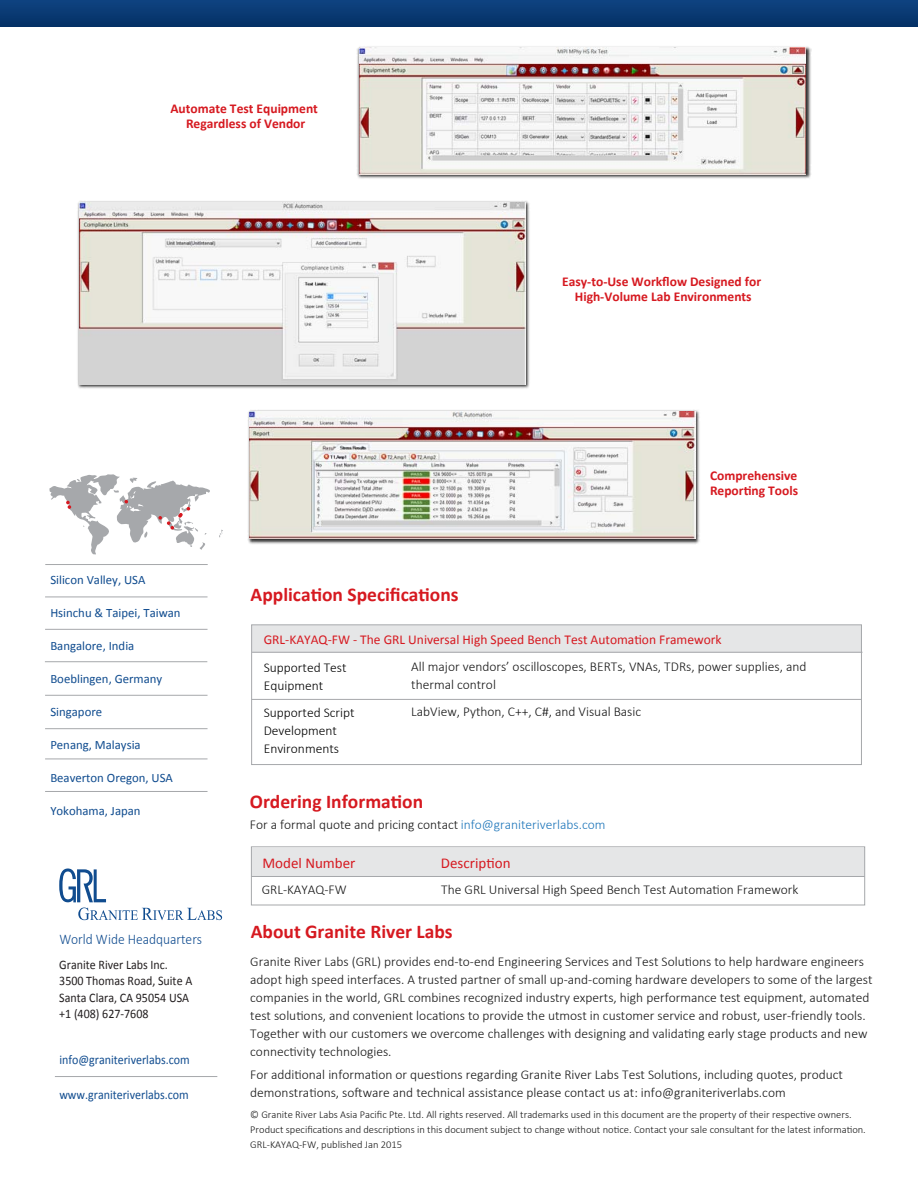
<style>
.page{position:relative;width:918px;height:1188px;background:#fff}
.page>*{position:absolute;margin:0;border:0;box-sizing:border-box;transform-origin:0 0}
.t1{font:700 19.5px "Calibri";color:#d61920}
.t2{font:15px "Calibri";color:#d61920}
.t3{font:300 14.7px "Calibri";color:#104c8f;scale:.92 1}
.t4{font:300 13.5px/18px "Calibri";color:#161616}
.t5{font:700 13.5px/15px "Calibri";color:#d61920;text-align:center}
.t6{font:13.5px "Calibri";color:#d61920}
.t7{font:300 13.5px/18px "Calibri";color:#000}
.t8{font:13.05px/16.5px "Calibri";color:#221e1f;scale:.92 1}
.t9{font:13.05px "Calibri";color:#104c8f;scale:.92 1}
.t10{font:12.75px "Calibri";color:#104c8f}
.t11{font:300 10.5px/15px "Calibri";color:#161616}
.s1{color:#231f20}
.s2{color:#1e76ba}
</style>
<div class="page">
<div style="left:252px;top:625px;width:610px;height:27px;background:#e5e6e7"></div>
<div style="left:0;top:0;width:918px;height:27px;background:linear-gradient(to right,#093a73,#093a73)"></div>
<div style="left:251px;top:624px;width:611px;height:141px;border:1px solid #a6a8ab"></div>
<hr style="left:252px;top:652px;width:611px;height:1px;background:#a6a8ab">
<hr style="left:252px;top:699px;width:609px;height:1px;background:#a6a8ab">
<div style="left:251px;top:848px;width:614px;height:28px;background:#e5e6e7"></div>
<div style="left:251px;top:846px;width:614px;height:59px;border:1px solid #a6a8ab"></div>
<hr style="left:251px;top:876px;width:614px;height:1px;background:#a6a8ab">
<svg style="left:219px;top:529px;width:4px;height:8px"></svg>
<svg style="left:49px;top:474px;width:161px;height:80px"></svg>
<hr style="left:45px;top:564px;width:163px;height:1px;background:#a6a8ab">
<hr style="left:45px;top:597px;width:163px;height:1px;background:#a6a8ab">
<hr style="left:45px;top:629px;width:163px;height:1px;background:#a6a8ab">
<hr style="left:45px;top:661px;width:162px;height:1px;background:#a6a8ab">
<hr style="left:45px;top:695px;width:163px;height:1px;background:#a6a8ab">
<hr style="left:45px;top:728px;width:163px;height:1px;background:#a6a8ab">
<hr style="left:45px;top:759px;width:163px;height:1px;background:#a6a8ab">
<hr style="left:45px;top:791px;width:163px;height:1px;background:#a6a8ab">
<svg style="left:78px;top:908px;width:144px;height:12px"></svg>
<svg style="left:59px;top:869px;width:47px;height:33px"></svg>
<hr style="left:55px;top:1076px;width:162px;height:1px;background:#a6a8ab">
<img style="left:357px;top:46px;width:454px;height:133px">
<img style="left:360px;top:48px;width:446px;height:127px">
<img style="left:77px;top:201px;width:453px;height:188px">
<img style="left:79px;top:202px;width:447px;height:183px">
<img style="left:248px;top:410px;width:452px;height:134px">
<img style="left:250px;top:412px;width:446px;height:127px">
<p class="t5" style="left:170px;top:101px;width:149px">Automate Test Equipment<br>Regardless of Vendor</p>
<p class="t5" style="left:562px;top:274px;width:200px">Easy-to-Use Workflow Designed for<br>High-Volume Lab Environments</p>
<p class="t5" style="left:710px;top:467px;width:90px;text-align:left">Comprehensive<br>Reporting Tools</p>
<p class="t10" style="left:50px;top:571px;width:97px">Silicon Valley, USA</p>
<p class="t10" style="left:50px;top:604px;width:132px">Hsinchu &amp; Taipei, Taiwan</p>
<p class="t10" style="left:50px;top:637px;width:85px">Bangalore, India</p>
<p class="t10" style="left:50px;top:670px;width:113px">Boeblingen, Germany</p>
<p class="t10" style="left:50px;top:703px;width:53px">Singapore</p>
<p class="t10" style="left:50px;top:736px;width:92px">Penang, Malaysia</p>
<p class="t10" style="left:50px;top:769px;width:124px">Beaverton Oregon, USA</p>
<p class="t10" style="left:50px;top:802px;width:92px">Yokohama, Japan</p>
<p class="t3" style="left:59px;top:930px;width:157px">World Wide Headquarters</p>
<p class="t8" style="left:59px;top:956px;width:146px"><span class="s1">Granite River Labs Inc.<br></span>3500 Thomas Road, Suite A<br>Santa Clara, CA 95054 USA +1 (408) 627-7608</p>
<p class="t9" style="left:59px;top:1051px;width:143px">info@graniteriverlabs.com</p>
<p class="t9" style="left:59px;top:1086px;width:142px">www.graniteriverlabs.com</p>
<p class="t1" style="left:251px;top:581px;width:210px">Application Specifications</p>
<p class="t6" style="left:264px;top:630px;width:459px">GRL-KAYAQ-FW - The GRL Universal High Speed Bench Test Automation Framework</p>
<p class="t7" style="left:264px;top:658px;width:84px">Supported Test<br>Equipment</p>
<p class="t7" style="left:264px;top:703px;width:93px">Supported Script<br>Development<br>Environments</p>
<p class="t4" style="left:411px;top:658px;width:397px">All major vendors’ oscilloscopes, BERTs, VNAs, TDRs, power supplies, and thermal control</p>
<p class="t4" style="left:411px;top:703px;width:231px">LabView, Python, C++, C#, and Visual Basic</p>
<p class="t1" style="left:250px;top:788px;width:175px">Ordering Information</p>
<p class="t4" style="left:250px;top:815px;width:357px">For a formal quote and pricing contact <span class="s2">info@graniteriverlabs.com</span></p>
<p class="t2" style="left:262px;top:852px;width:95px">Model Number</p>
<p class="t2" style="left:441px;top:852px;width:71px">Description</p>
<p class="t4" style="left:262px;top:880px;width:86px">GRL-KAYAQ-FW</p>
<p class="t4" style="left:441px;top:880px;width:359px">The GRL Universal High Speed Bench Test Automation Framework</p>
<p class="t1" style="left:251px;top:918px;width:203px">About Granite River Labs</p>
<p class="t4" style="left:250px;top:953px;width:624px">Granite River Labs (GRL) provides end-to-end Engineering Services and Test Solutions to help hardware engineers adopt high speed interfaces. A trusted partner of small up-and-coming hardware developers to some of the largest companies in the world, GRL combines recognized industry experts, high performance test equipment, automated test solutions, and convenient locations to provide the utmost in customer service and robust, user-friendly tools.<br>Together with our customers we overcome challenges with designing and validating early stage products and new connectivity technologies.</p>
<p class="t4" style="left:250px;top:1065px;width:594px">For additional information or questions regarding Granite River Labs Test Solutions, including quotes, product demonstrations, software and technical assistance please contact us at: info@graniteriverlabs.com</p>
<p class="t11" style="left:250px;top:1107px;width:617px">© Granite River Labs Asia Pacific Pte. Ltd. All rights reserved. All trademarks used in this document are the property of their respective owners.<br>Product specifications and descriptions in this document subject to change without notice. Contact your sale consultant for the latest information.<br>GRL-KAYAQ-FW, published Jan 2015</p>
</div>
